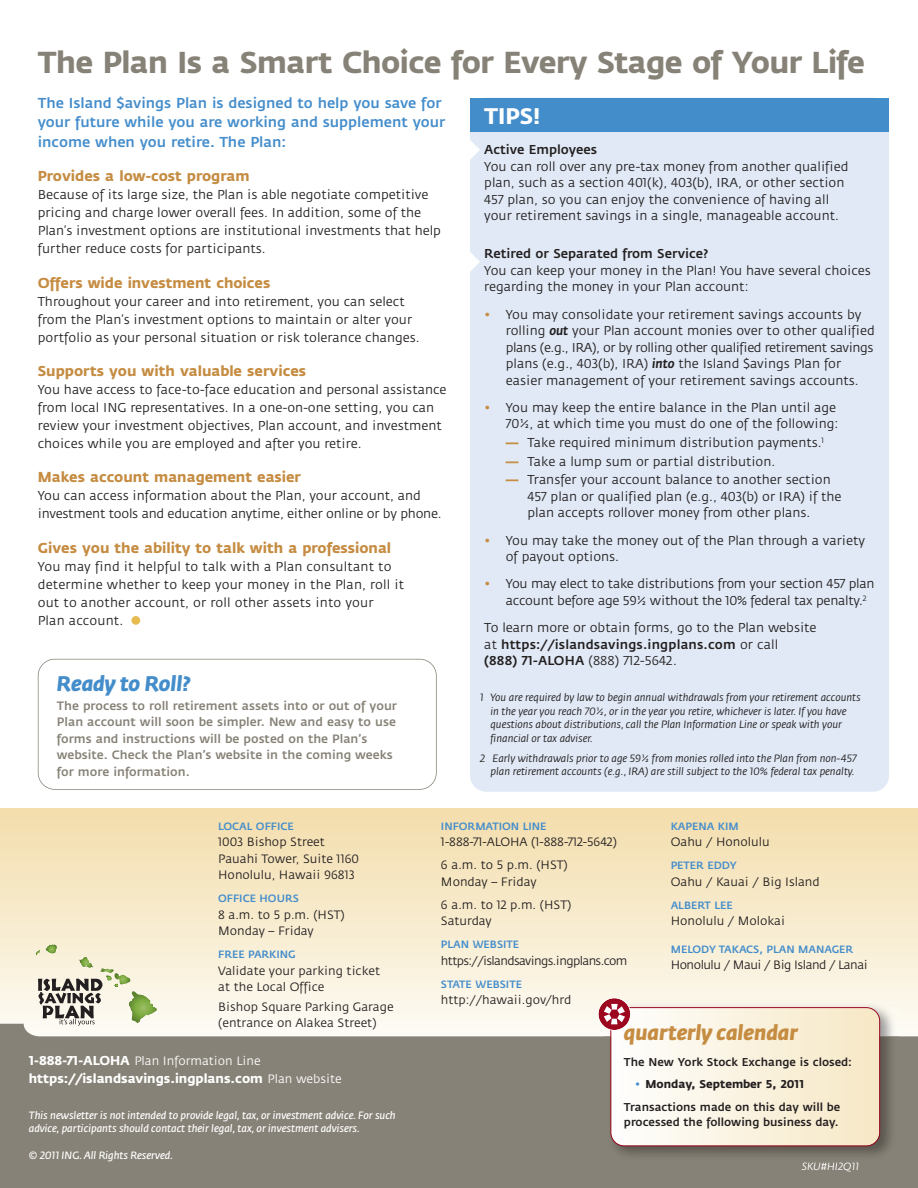
<style>
.page{position:relative;width:918px;height:1188px;background:#fff}
.page>*{position:absolute;margin:0;border:0;box-sizing:border-box;transform-origin:0 0}
.t1{font:700 57px "Fedra Sans";color:#fff}
.t2{font:700 30px "Fedra Sans";letter-spacing:-.02em;color:#878277}
.t3{font:700 22.35px "Fedra Sans";color:#fff}
.t4{font:italic 700 21px "Fedra Sans";color:#c58c42}
.t5{font:italic 700 21px "Fedra Sans";color:#448dcb}
.t6{font:700 14.25px "Fedra Sans";color:#c58c42}
.t7{font:500 14.25px/19.5px "Fedra Sans";color:#448dcb}
.t8{font:12.75px/16.5px "Fedra Sans";color:#231f20}
.t9{font:12.75px/16.5px "Fedra Sans";letter-spacing:-.02em;color:#231f20}
.t10{font:700 12.75px "Fedra Sans";color:#fff}
.t11{font:500 12.75px "Fedra Sans";color:#231f20}
.t12{font:12px/16.5px "Fedra Sans";color:#231f20}
.t13{font:500 12px/16.5px "Fedra Sans";color:#878277}
.t14{font:12px "Fedra Sans";letter-spacing:-.05em;color:#231f20}
.t15{font:12px "Fedra Sans";color:#fff}
.t16{font:12px "Fedra Sans";letter-spacing:-.04em;color:#231f20}
.t17{font:500 11.25px/22.5px "Fedra Sans";color:#231f20}
.t18{font:italic 10.5px/13.5px "Fedra Sans";color:#231f20}
.t19{font:italic 10.5px/13.5px "Fedra Sans";color:#fff}
.t20{font:500 10.5px "Fedra Sans";color:#448dcb}
.t21{font:italic 10.5px "Fedra Sans";color:#fff}
.s1{font-weight:700;color:#c58c42}
.s2{font-weight:500;font-style:italic}
.s3{font-weight:500}
.s4{font-weight:700;font-size:12.75px}
.s5{font-weight:400;font-size:12px}
.s6{color:#448dcb}
.s7{font-weight:700}
</style>
<div class="page">
<div style="left:38px;top:659px;width:399px;height:131px;border:2px solid #878277;border-radius:17px"></div>
<div style="left:470px;top:98px;width:419px;height:694px;background:#e0e9f5;border-radius:16px"></div>
<div style="left:470px;top:98px;width:419px;height:33px;background:#448dcb"></div>
<svg style="left:0;top:809px;width:918px;height:215px;background:#f7eacb"></svg>
<div style="left:0;top:1024px;width:918px;height:164px;background:#878277"></div>
<svg style="left:36px;top:944px;width:121px;height:82px;background:#d4d2bd"></svg>
<img style="left:604px;top:1001px;width:295px;height:165px">
<img style="left:802px;top:1163px;width:56px;height:3px">
<svg style="left:610px;top:1007px;width:270px;height:139px"></svg>
<div style="left:131px;top:616px;width:9px;height:9px;background:#e6bc51;border-radius:50%"></div>
<div style="left:598px;top:998px;width:32px;height:32px;background:#9d061f;border-radius:50%"></div>
<div style="left:598px;top:997px;width:33px;height:34px;border:2px solid #fff;border-radius:50%"></div>
<svg style="left:470px;top:140px;width:10px;height:20px"></svg>
<svg style="left:470px;top:252px;width:10px;height:20px"></svg>
<h2 class="t2" style="left:38px;top:50px;width:829px">The Plan Is a Smart Choice for Every Stage of Your Life</h2>
<p class="t7" style="left:38px;top:94px;width:409px">The Island $avings Plan is designed to help you save for your future while you are working and supplement your income when you retire. The Plan:</p>
<p class="t6" style="left:38px;top:171px;width:213px">Provides a low-cost program</p>
<p class="t8" style="left:38px;top:187px;width:405px;line-height:18px">Because of its large size, the Plan is able negotiate competitive pricing and charge lower overall fees. In addition, some of the Plan’s investment options are institutional investments that help further reduce costs for participants.</p>
<p class="t6" style="left:38px;top:277px;width:234px">Offers wide investment choices</p>
<p class="t8" style="left:38px;top:293px;width:383px;line-height:18px">Throughout your career and into retirement, you can select from the Plan’s investment options to maintain or alter your portfolio as your personal situation or risk tolerance changes.</p>
<p class="t6" style="left:38px;top:365px;width:270px">Supports you with valuable services</p>
<p class="t8" style="left:38px;top:382px;width:410px;line-height:18px">You have access to face-to-face education and personal assistance from local ING representatives. In a one-on-one setting, you can review your investment objectives, Plan account, and investment choices while you are employed and after you retire.</p>
<p class="t6" style="left:38px;top:472px;width:265px">Makes account management easier</p>
<p class="t9" style="left:38px;top:488px;width:405px;line-height:18px">You can access information about the Plan, your account, and investment tools and education anytime, either online or by phone.</p>
<p class="t6" style="left:38px;top:542px;width:355px">Gives you the ability to talk with a professional</p>
<p class="t8" style="left:38px;top:558px;width:368px;line-height:18px">You may find it helpful to talk with a Plan consultant to determine whether to keep your money in the Plan, roll it out to another account, or roll other assets into your<br>Plan account.</p>
<h3 class="t5" style="left:57px;top:675px;width:135px">Ready to Roll?</h3>
<p class="t13" style="left:57px;top:698px;width:342px">The process to roll retirement assets into or out of your Plan account will soon be simpler. New and easy to use forms and instructions will be posted on the Plan’s website. Check the Plan’s website in the coming weeks for more information.</p>
<h3 class="t3" style="left:484px;top:107px;width:58px">TIPS!</h3>
<p class="t11" style="left:484px;top:145px;width:114px">Active Employees</p>
<p class="t8" style="left:484px;top:159px;width:366px">You can roll over any pre-tax money from another qualified plan, such as a section 401(k), 403(b), IRA, or other section 457 plan, so you can enjoy the convenience of having all your retirement savings in a single, manageable account.</p>
<p class="t11" style="left:484px;top:249px;width:226px">Retired or Separated from Service?</p>
<p class="t8" style="left:484px;top:263px;width:388px">You can keep your money in the Plan! You have several choices regarding the money in your Plan account:</p>
<p class="t8" style="left:506px;top:307px;width:371px;text-indent:-22px"><span class="s1">•</span> You may consolidate your retirement savings accounts by rolling <span class="s2">out</span> your Plan account monies over to other qualified plans (e.g., IRA), or by rolling other qualified retirement savings plans (e.g., 403(b), IRA) <span class="s2">into</span> the Island $avings Plan for easier management of your retirement savings accounts.</p>
<p class="t8" style="left:484px;top:400px;width:356px;text-align:right"><span class="s1">•</span> You may keep the entire balance in the Plan until age<br>70½, at which time you must do one of the following:</p>
<p class="t8" style="left:506px;top:435px;width:320px"><span class="s1">—</span> Take required minimum distribution payments.<sup>1</sup></p>
<p class="t8" style="left:506px;top:454px;width:271px"><span class="s1">—</span> Take a lump sum or partial distribution.</p>
<p class="t8" style="left:527px;top:473px;width:316px;text-indent:-22px"><span class="s1">—</span> Transfer your account balance to another section<br>457 plan or qualified plan (e.g., 403(b) or IRA) if the plan accepts rollover money from other plans.</p>
<p class="t8" style="left:506px;top:533px;width:361px;text-indent:-22px"><span class="s1">•</span> You may take the money out of the Plan through a variety of payout options.</p>
<p class="t9" style="left:506px;top:577px;width:370px;text-indent:-22px"><span class="s1">•</span> You may elect to take distributions from your section 457 plan account before age 59½ without the 10% federal tax penalty.<sup>2</sup></p>
<p class="t8" style="left:484px;top:621px;width:334px">To learn more or obtain forms, go to the Plan website at <span class="s3">https://islandsavings.ingplans.com</span> or call<br><span class="s3">(888) 71-ALOHA</span> (888) 712-5642.</p>
<p class="t18" style="left:490px;top:692px;width:372px;text-indent:-11px">1 You are required by law to begin annual withdrawals from your retirement accounts in the year you reach 70½, or in the year you retire, whichever is later. If you have questions about distributions, call the Plan Information Line or speak with your financial or tax adviser.</p>
<p class="t18" style="left:480px;top:752px;width:379px;text-align:right">2 Early withdrawals prior to age 59½ from monies rolled into the Plan from non-457 plan retirement accounts (e.g., IRA) are still subject to the 10% federal tax penalty.</p>
<p class="t20" style="left:218px;top:822px;width:77px">LOCAL OFFICE</p>
<p class="t12" style="left:218px;top:835px;width:142px">1003 Bishop Street<br>Pauahi Tower, Suite 1160<br>Honolulu, Hawaii 96813</p>
<p class="t20" style="left:218px;top:894px;width:82px">OFFICE HOURS</p>
<p class="t12" style="left:218px;top:907px;width:128px">8 a.m. to 5 p.m. (HST)<br>Monday – Friday</p>
<p class="t20" style="left:218px;top:950px;width:79px">FREE PARKING</p>
<p class="t12" style="left:218px;top:963px;width:163px">Validate your parking ticket at the Local Office</p>
<p class="t12" style="left:218px;top:1000px;width:177px">Bishop Square Parking Garage (entrance on Alakea Street)</p>
<p class="t15" style="left:29px;top:1056px;width:233px"><span class="s4">1-888-71-ALOHA</span> Plan Information Line</p>
<p class="t10" style="left:29px;top:1074px;width:314px">https://islandsavings.ingplans.com <span class="s5">Plan website</span></p>
<p class="t19" style="left:29px;top:1109px;width:368px">This newsletter is not intended to provide legal, tax, or investment advice. For such advice, participants should contact their legal, tax, or investment advisers.</p>
<p class="t19" style="left:29px;top:1149px;width:146px">© 2011 ING. All Rights Reserved.</p>
<p class="t20" style="left:441px;top:822px;width:107px">INFORMATION LINE</p>
<p class="t12" style="left:441px;top:832px;width:178px;line-height:23px">1-888-71-ALOHA (1-888-712-5642)<br>6 a.m. to 5 p.m. (HST)</p>
<p class="t12" style="left:441px;top:871px;width:132px;line-height:23px">Monday – Friday<br>6 a.m. to 12 p.m. (HST)</p>
<p class="t12" style="left:441px;top:914px;width:52px">Saturday</p>
<p class="t20" style="left:441px;top:940px;width:80px">PLAN WEBSITE</p>
<p class="t14" style="left:441px;top:956px;width:188px">https://islandsavings.ingplans.com</p>
<p class="t20" style="left:441px;top:980px;width:83px">STATE WEBSITE</p>
<p class="t12" style="left:441px;top:993px;width:132px">http://hawaii.gov/hrd</p>
<p class="t20" style="left:671px;top:822px;width:70px">KAPENA KIM</p>
<p class="t12" style="left:671px;top:835px;width:100px">Oahu / Honolulu</p>
<p class="t20" style="left:671px;top:861px;width:67px">PETER EDDY</p>
<p class="t12" style="left:671px;top:874px;width:151px">Oahu / Kauai / Big Island</p>
<p class="t20" style="left:671px;top:901px;width:64px">ALBERT LEE</p>
<p class="t12" style="left:671px;top:914px;width:116px">Honolulu / Molokai</p>
<p class="t20" style="left:671px;top:945px;width:184px">MELODY TAKACS, PLAN MANAGER</p>
<p class="t16" style="left:671px;top:960px;width:198px">Honolulu / Maui / Big Island / Lanai</p>
<h1 class="t1" style="left:602px;top:1004px;width:26px">*</h1>
<h3 class="t4" style="left:624px;top:1024px;width:175px">quarterly calendar</h3>
<p class="t17" style="left:624px;top:1052px;width:230px">The New York Stock Exchange is closed:</p>
<p class="t17" style="left:624px;top:1074px;width:218px;text-indent:11px"><span class="s6">•</span> <span class="s7">Monday, September 5, 2011<br></span>Transactions made on this day will be</p>
<p class="t17" style="left:624px;top:1112px;width:216px">processed the following business day.</p>
<p class="t21" style="left:802px;top:1162px;width:59px">SKU#HI2Q11</p>
</div>
